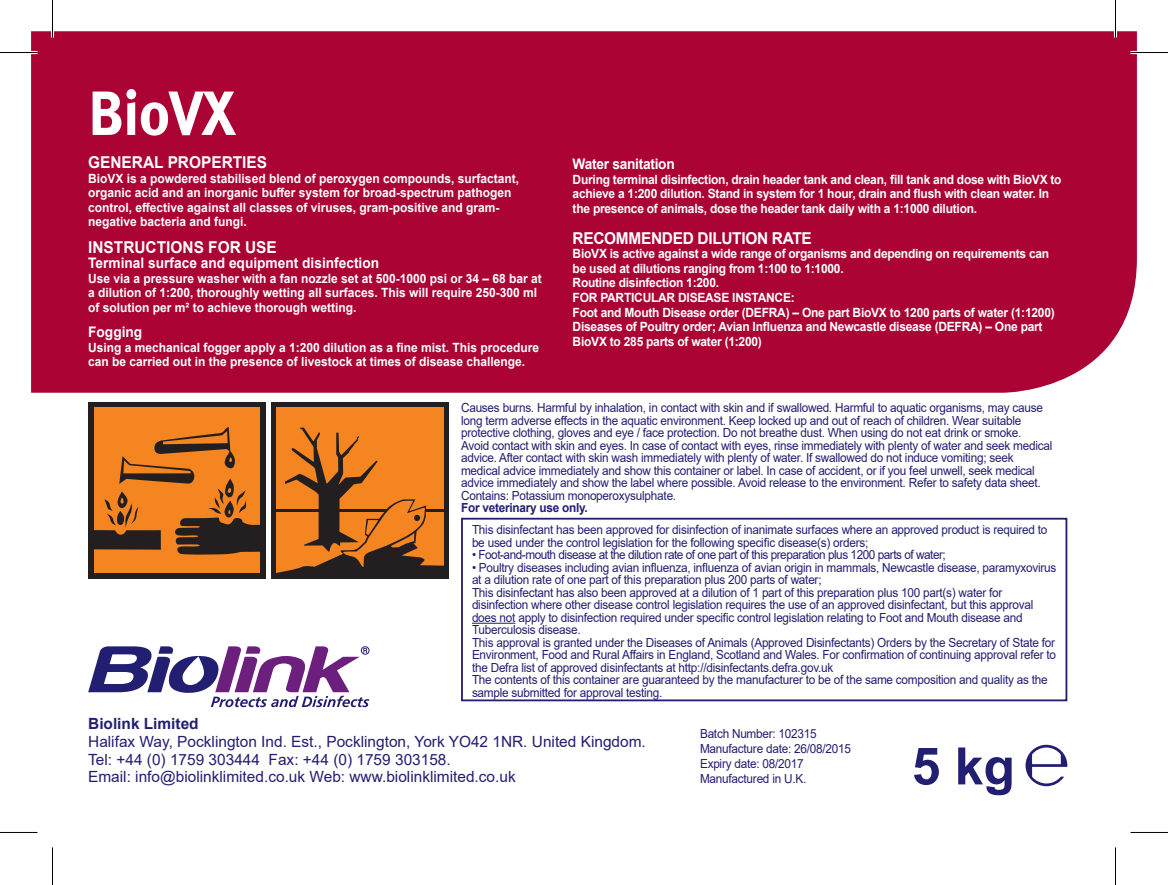
<style>
.page{position:relative;width:1168px;height:885px;background:#fff}
.page>*{position:absolute;margin:0;border:0;box-sizing:border-box;transform-origin:0 0}
.t1{font:700 62.5px "Meta Pro";letter-spacing:-.02em;color:#fff;scale:.94 1}
.t2{font:700 51.5px "Arial";color:#221e72}
.t3{font:700 16.25px "Arial";color:#fff;scale:.94 1}
.t4{font:700 16.25px "Arial";letter-spacing:-.02em;color:#fff;scale:.94 1}
.t5{font:15.5px/17.5px "Arial";color:#221e72}
.t6{font:700 15.5px "Arial";color:#221e72}
.t7{font:700 14.5px "Arial";color:#fff;scale:.94 1}
.t8{font:700 14.5px "Arial";letter-spacing:-.02em;color:#fff;scale:.94 1}
.t9{font:700 12.75px/14.5px "Arial";letter-spacing:-.02em;color:#fff;scale:.94 1}
.t10{font:700 12.75px/14.5px "Arial";color:#fff;scale:.94 1}
.t11{font:12.5px/12.5px "Arial";letter-spacing:-.02em;color:#221e72;scale:.94 1}
.t12{font:12.5px "Arial";letter-spacing:-.04em;color:#221e72;scale:.94 1}
.t13{font:700 12.5px "Arial";letter-spacing:-.02em;color:#221e72;scale:.94 1}
</style>
<div class="page">
<svg style="left:88px;top:646px;width:281px;height:61px"></svg>
<div style="left:31px;top:31px;width:1106px;height:362px;background:#ab0333"></div>
<svg style="left:1026px;top:744px;width:41px;height:42px"></svg>
<div style="left:271px;top:402px;width:177px;height:177px;background:#231f20"></div>
<div style="left:276px;top:407px;width:168px;height:165px;background:#f58520"></div>
<hr style="left:275px;top:509px;width:112px;height:2px;background:#231f20">
<svg style="left:277px;top:427px;width:167px;height:146px"></svg>
<div style="left:88px;top:402px;width:178px;height:177px;background:#231f20"></div>
<div style="left:94px;top:407px;width:166px;height:165px;background:#f58520"></div>
<svg style="left:94px;top:427px;width:166px;height:128px"></svg>
<hr style="left:472px;top:622px;width:43px;height:1px;background:#221e72">
<div style="left:461px;top:518px;width:606px;height:183px;border:2px solid #221e72"></div>
<hr style="left:0;top:51px;width:38px;height:3px;background:#fff">
<hr style="left:1130px;top:51px;width:38px;height:3px;background:#fff">
<hr style="left:51px;top:0;width:3px;height:38px;background:#fff">
<hr style="left:1114px;top:0;width:3px;height:38px;background:#fff">
<hr style="left:0;top:52px;width:38px;height:1px;background:#000">
<hr style="left:1130px;top:52px;width:38px;height:1px;background:#000">
<hr style="left:0;top:832px;width:38px;height:1px;background:#000">
<hr style="left:1130px;top:832px;width:38px;height:1px;background:#000">
<hr style="left:52px;top:0;width:1px;height:38px;background:#000">
<hr style="left:52px;top:847px;width:1px;height:38px;background:#000">
<hr style="left:1115px;top:0;width:1px;height:38px;background:#000">
<hr style="left:1115px;top:847px;width:1px;height:38px;background:#000">
<h1 class="t1" style="left:88px;top:74px;width:158px">BioVX</h1>
<h3 class="t3" style="left:88px;top:151px;width:192px">GENERAL PROPERTIES</h3>
<p class="t10" style="left:88px;top:171px;width:460px">BioVX is a powdered stabilised blend of peroxygen compounds, surfactant, organic acid and an inorganic buffer system for broad-spectrum pathogen control, effective against all classes of viruses, gram-positive and gram&shy;negative bacteria and fungi.</p>
<h3 class="t3" style="left:88px;top:236px;width:202px">INSTRUCTIONS FOR USE</h3>
<p class="t7" style="left:88px;top:253px;width:311px">Terminal surface and equipment disinfection</p>
<p class="t10" style="left:88px;top:271px;width:484px">Use via a pressure washer with a fan nozzle set at 500-1000 psi or 34 – 68 bar at a dilution of 1:200, thoroughly wetting all surfaces. This will require 250-300 ml of solution per m² to achieve thorough wetting.</p>
<p class="t7" style="left:88px;top:322px;width:59px">Fogging</p>
<p class="t10" style="left:88px;top:340px;width:481px">Using a mechanical fogger apply a 1:200 dilution as a fine mist. This procedure can be carried out in the presence of livestock at times of disease challenge.</p>
<p class="t8" style="left:573px;top:154px;width:110px">Water sanitation</p>
<p class="t9" style="left:573px;top:172px;width:522px">During terminal disinfection, drain header tank and clean, fill tank and dose with BioVX to achieve a 1:200 dilution. Stand in system for 1 hour, drain and flush with clean water. In the presence of animals, dose the header tank daily with a 1:1000 dilution.</p>
<h3 class="t4" style="left:573px;top:227px;width:256px">RECOMMENDED DILUTION RATE</h3>
<p class="t9" style="left:573px;top:247px;width:514px">BioVX is active against a wide range of organisms and depending on requirements can be used at dilutions ranging from 1:100 to 1:1000.<br>Routine disinfection 1:200.<br>FOR PARTICULAR DISEASE INSTANCE:<br>Foot and Mouth Disease order (DEFRA) – One part BioVX to 1200 parts of water (1:1200)<br>Diseases of Poultry order; Avian Influenza and Newcastle disease (DEFRA) – One part BioVX to 285 parts of water (1:200)</p>
<p class="t11" style="left:461px;top:401px;width:631px">Causes burns. Harmful by inhalation, in contact with skin and if swallowed. Harmful to aquatic organisms, may cause long term adverse effects in the aquatic environment. Keep locked up and out of reach of children. Wear suitable protective clothing, gloves and eye / face protection. Do not breathe dust. When using do not eat drink or smoke.<br>Avoid contact with skin and eyes. In case of contact with eyes, rinse immediately with plenty of water and seek medical advice. After contact with skin wash immediately with plenty of water. If swallowed do not induce vomiting; seek medical advice immediately and show this container or label. In case of accident, or if you feel unwell, seek medical advice immediately and show the label where possible. Avoid release to the environment. Refer to safety data sheet.<br>Contains: Potassium monoperoxysulphate.</p>
<p class="t13" style="left:461px;top:499px;width:136px">For veterinary use only.</p>
<p class="t11" style="left:472px;top:523px;width:614px">This disinfectant has been approved for disinfection of inanimate surfaces where an approved product is required to be used under the control legislation for the following specific disease(s) orders;</p>
<p class="t12" style="left:472px;top:546px;width:506px">• Foot-and-mouth disease at the dilution rate of one part of this preparation plus 1200 parts of water;</p>
<p class="t11" style="left:472px;top:561px;width:623px">• Poultry diseases including avian influenza, influenza of avian origin in mammals, Newcastle disease, paramyxovirus at a dilution rate of one part of this preparation plus 200 parts of water;<br>This disinfectant has also been approved at a dilution of 1 part of this preparation plus 100 part(s) water for disinfection where other disease control legislation requires the use of an approved disinfectant, but this approval does not apply to disinfection required under specific control legislation relating to Foot and Mouth disease and Tuberculosis disease.<br>This approval is granted under the Diseases of Animals (Approved Disinfectants) Orders by the Secretary of State for Environment, Food and Rural Affairs in England, Scotland and Wales. For confirmation of continuing approval refer to the Defra list of approved disinfectants at http://disinfectants.defra.gov.uk<br>The contents of this container are guaranteed by the manufacturer to be of the same composition and quality as the sample submitted for approval testing.</p>
<p class="t11" style="left:700px;top:725px;width:162px;line-height:15px">Batch Number: 102315<br>Manufacture date: 26/08/2015<br>Expiry date: 08/2017<br>Manufactured in U.K.</p>
<p class="t6" style="left:88px;top:713px;width:112px">Biolink Limited</p>
<p class="t5" style="left:88px;top:732px;width:559px">Halifax Way, Pocklington Ind. Est., Pocklington, York YO42 1NR. United Kingdom.<br>Tel: +44 (0) 1759 303444 Fax: +44 (0) 1759 303158.<br>Email: info@biolinklimited.co.uk Web: www.biolinklimited.co.uk</p>
<h2 class="t2" style="left:912px;top:730px;width:105px">5 kg</h2>
</div>
